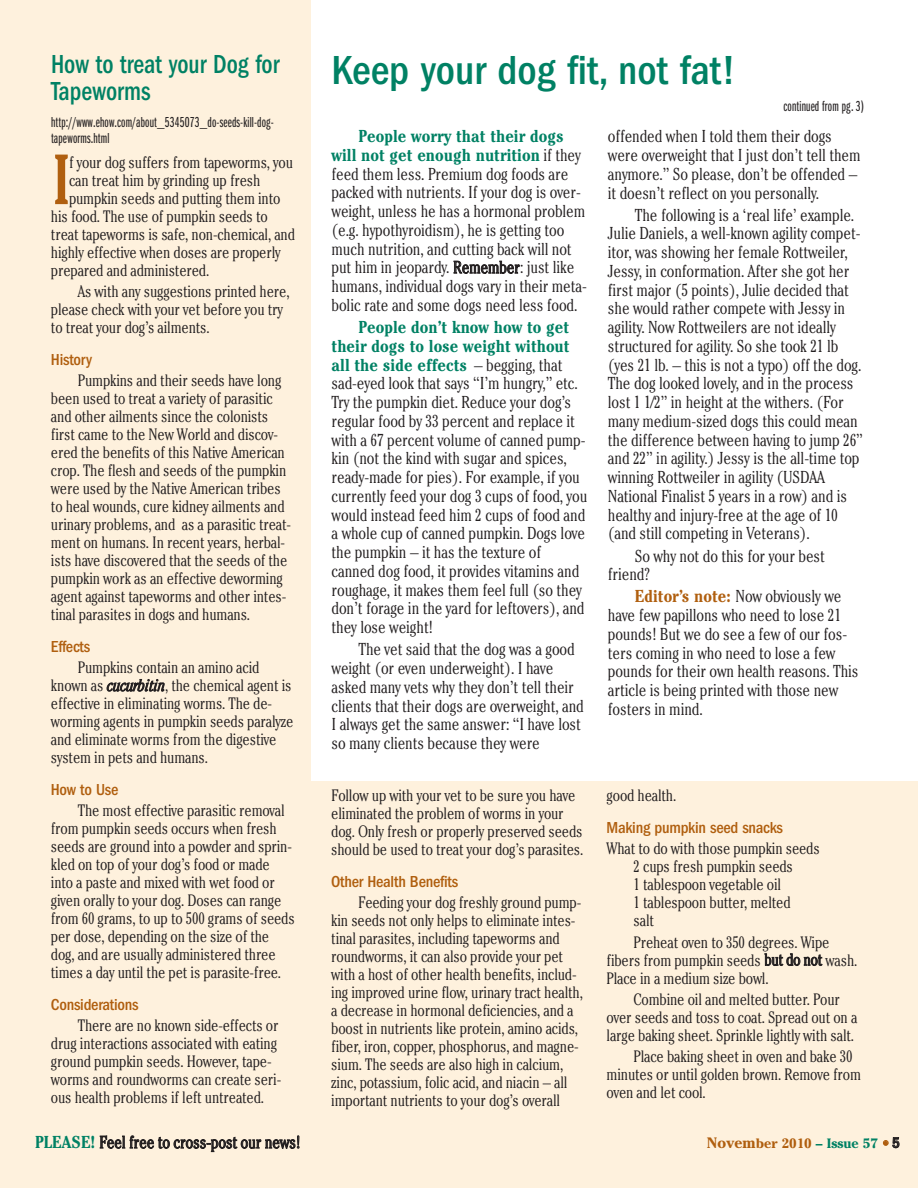
<style>
.page{position:relative;width:918px;height:1188px;background:#fff}
.page>*{position:absolute;margin:0;border:0;box-sizing:border-box;transform-origin:0 0}
.t1{font:300 condensed 67.8px "Cheltenham";color:#b05f0f}
.t2{font:500 condensed 42px "Franklin Gothic";color:#008164}
.t3{font:500 condensed 27px/27px "Franklin Gothic";color:#008164;scale:.9 1}
.t4{font:300 condensed 17.25px/18.8px "Cheltenham";letter-spacing:-.01em;color:#231f20}
.t5{font:300 condensed 16.5px/18px "Cheltenham";letter-spacing:-.01em;color:#231f20}
.t6{font:500 condensed 16.5px "Franklin Gothic";letter-spacing:-.015em;color:#b05f0f}
.t7{font:15px/16.5px "Franklin Gothic Book X Cmpr";letter-spacing:.01em;color:#231f20}
.t8{font:700 13.5px "Cheltenham";color:#008164}
.s1{font-weight:700;color:#b05f0f}
.s2{font-weight:700;color:#008164}
.s3{font-style:italic}
.s4{font-size:15px;color:#b05f0f}
.s5{color:#b05f0f}
.s6{font-weight:300;font-stretch:condensed;color:#b05f0f}
.s7{font-family:"Franklin Gothic";font-weight:500;font-stretch:condensed;font-size:15px;color:#231f20}
</style>
<div class="page">
<div style="left:302px;top:781px;width:616px;height:407px;background:#fef1dd"></div>
<div style="left:0;top:0;width:311px;height:1188px;background:#fef1dd"></div>
<h3 class="t3" style="left:51px;top:53px;width:255px">How to treat your Dog for<br>Tapeworms</h3>
<p class="t7" style="left:51px;top:115px;width:224px">http://www.ehow.com/about_5345073_do-seeds-kill-dog&shy;tapeworms.html</p>
<h1 class="t1" style="left:52px;top:156px;width:20px">I</h1>
<p class="t5" style="left:69px;top:155px;width:226px">f your dog suffers from tapeworms, you</p>
<h2 class="t2" style="left:331px;top:56px;width:406px">Keep your dog fit, not fat!</h2>
<p class="t7" style="left:784px;top:98px;width:82px">continued from pg. 3)</p>
<p class="t4" style="left:608px;top:129px;width:254px">offended when I told them their dogs were overweight that I just don’t tell them anymore.” So please, don’t be offended – it doesn’t reflect on you personally.</p>
<p class="t4" style="left:608px;top:207px;width:257px;text-indent:27px">The following is a ‘real life’ example.<br>Julie Daniels, a well-known agility compet&shy;itor, was showing her female Rottweiler, Jessy, in conformation. After she got her first major (5 points), Julie decided that she would rather compete with Jessy in agility. Now Rottweilers are not ideally structured for agility. So she took 21 lb (yes 21 lb. – this is not a typo) off the dog.<br>The dog looked lovely, and in the process lost 1 1/2” in height at the withers. (For many medium-sized dogs this could mean the difference between having to jump 26” and 22” in agility.) Jessy is the all-time top winning Rottweiler in agility (USDAA National Finalist 5 years in a row) and is healthy and injury-free at the age of 10 (and still competing in Veterans).</p>
<p class="t4" style="left:608px;top:548px;width:219px;text-indent:27px">So why not do this for your best friend?</p>
<p class="t4" style="left:608px;top:589px;width:252px;text-indent:27px"><span class="s1">Editor’s note:</span> Now obviously we have few papillons who need to lose 21 pounds! But we do see a few of our fos&shy;ters coming in who need to lose a few pounds for their own health reasons. This article is being printed with those new fosters in mind.</p>
<p class="t4" style="left:332px;top:129px;width:257px;text-indent:27px"><span class="s2">People worry that their dogs will not get enough nutrition</span> if they feed them less. Premium dog foods are packed with nutrients. If your dog is over&shy;weight, unless he has a hormonal problem (e.g. hypothyroidism), he is getting too much nutrition, and cutting back will not put him in jeopardy. Remember: just like humans, individual dogs vary in their meta&shy;bolic rate and some dogs need less food.</p>
<p class="t4" style="left:332px;top:319px;width:257px;text-indent:27px"><span class="s2">People don’t know how to get their dogs to lose weight without all the side effects</span> – begging, that sad-eyed look that says “I’m hungry,” etc.<br>Try the pumpkin diet. Reduce your dog’s regular food by 33 percent and replace it with a 67 percent volume of canned pump&shy;kin (not the kind with sugar and spices, ready-made for pies). For example, if you currently feed your dog 3 cups of food, you would instead feed him 2 cups of food and a whole cup of canned pumpkin. Dogs love the pumpkin – it has the texture of canned dog food, it provides vitamins and roughage, it makes them feel full (so they don’t forage in the yard for leftovers), and they lose weight!</p>
<p class="t4" style="left:332px;top:642px;width:254px;text-indent:27px">The vet said that the dog was a good weight (or even underweight). I have asked many vets why they don’t tell their clients that their dogs are overweight, and I always get the same answer: “I have lost so many clients because they were</p>
<p class="t5" style="left:69px;top:173px;width:193px">can treat him by grinding up fresh</p>
<p class="t5" style="left:69px;top:191px;width:213px">pumpkin seeds and putting them into</p>
<p class="t5" style="left:51px;top:209px;width:218px">his food. The use of pumpkin seeds to</p>
<p class="t5" style="left:51px;top:227px;width:246px">treat tapeworms is safe, non-chemical, and</p>
<p class="t5" style="left:51px;top:245px;width:231px">highly effective when doses are properly</p>
<p class="t5" style="left:51px;top:263px;width:160px">prepared and administered.</p>
<p class="t5" style="left:51px;top:284px;width:240px;text-indent:27px">As with any suggestions printed here, please check with your vet before you try to treat your dog’s ailments.</p>
<p class="t6" style="left:51px;top:354px;width:42px">History</p>
<p class="t5" style="left:51px;top:373px;width:242px;text-indent:27px">Pumpkins and their seeds have long been used to treat a variety of parasitic and other ailments since the colonists first came to the New World and discov&shy;ered the benefits of this Native American crop. The flesh and seeds of the pumpkin were used by the Native American tribes to heal wounds, cure kidney ailments and urinary problems, and as a parasitic treat&shy;ment on humans. In recent years, herbal&shy;ists have discovered that the seeds of the pumpkin work as an effective deworming agent against tapeworms and other intes&shy;tinal parasites in dogs and humans.</p>
<p class="t6" style="left:51px;top:641px;width:41px">Effects</p>
<p class="t5" style="left:51px;top:660px;width:244px;text-indent:27px">Pumpkins contain an amino acid known as <span class="s3">cucurbitin</span>, the chemical agent is effective in eliminating worms. The de&shy;worming agents in pumpkin seeds paralyze and eliminate worms from the digestive system in pets and humans.</p>
<p class="t6" style="left:51px;top:784px;width:69px">How to Use</p>
<p class="t5" style="left:51px;top:803px;width:245px;text-indent:27px">The most effective parasitic removal from pumpkin seeds occurs when fresh seeds are ground into a powder and sprin&shy;kled on top of your dog’s food or made into a paste and mixed with wet food or given orally to your dog. Doses can range from 60 grams, to up to 500 grams of seeds per dose, depending on the size of the dog, and are usually administered three times a day until the pet is parasite-free.</p>
<p class="t6" style="left:51px;top:999px;width:89px">Considerations</p>
<p class="t5" style="left:51px;top:1018px;width:232px;text-indent:27px">There are no known side-effects or drug interactions associated with eating ground pumpkin seeds. However, tape&shy;worms and roundworms can create seri&shy;ous health problems if left untreated.</p>
<p class="t4" style="left:35px;top:1134px;width:267px"><span class="s2">PLEASE!</span> Feel free to cross-post our news!</p>
<p class="t8" style="left:707px;top:1138px;width:194px"><span class="s4">Novem</span><span class="s5">ber 2010</span> – Issue 57 <span class="s6">•</span> <span class="s7">5</span></p>
<p class="t5" style="left:331px;top:788px;width:254px">Follow up with your vet to be sure you have eliminated the problem of worms in your dog. Only fresh or properly preserved seeds should be used to treat your dog’s parasites.</p>
<p class="t6" style="left:331px;top:876px;width:129px">Other Health Benefits</p>
<p class="t5" style="left:331px;top:895px;width:253px;text-indent:27px">Feeding your dog freshly ground pump&shy;kin seeds not only helps to eliminate intes&shy;tinal parasites, including tapeworms and roundworms, it can also provide your pet with a host of other health benefits, includ&shy;ing improved urine flow, urinary tract health, a decrease in hormonal deficiencies, and a boost in nutrients like protein, amino acids, fiber, iron, copper, phosphorus, and magne&shy;sium. The seeds are also high in calcium, zinc, potassium, folic acid, and niacin – all important nutrients to your dog’s overall</p>
<p class="t5" style="left:607px;top:788px;width:71px">good health.</p>
<p class="t6" style="left:607px;top:822px;width:178px">Making pumpkin seed snacks</p>
<p class="t5" style="left:634px;top:841px;width:188px;text-indent:-27px">What to do with those pumpkin seeds<br>2 cups fresh pumpkin seeds<br>1 tablespoon vegetable oil<br>1 tablespoon butter, melted<br>salt</p>
<p class="t5" style="left:607px;top:934px;width:252px;text-indent:27px">Preheat oven to 350 degrees. Wipe fibers from pumpkin seeds but do not wash.<br>Place in a medium size bowl.</p>
<p class="t5" style="left:607px;top:992px;width:252px;text-align:center">Combine oil and melted butter. Pour<br>over seeds and toss to coat. Spread out on a large baking sheet. Sprinkle lightly with salt.</p>
<p class="t5" style="left:607px;top:1049px;width:256px;text-indent:27px">Place baking sheet in oven and bake 30 minutes or until golden brown. Remove from oven and let cool.</p>
</div>
